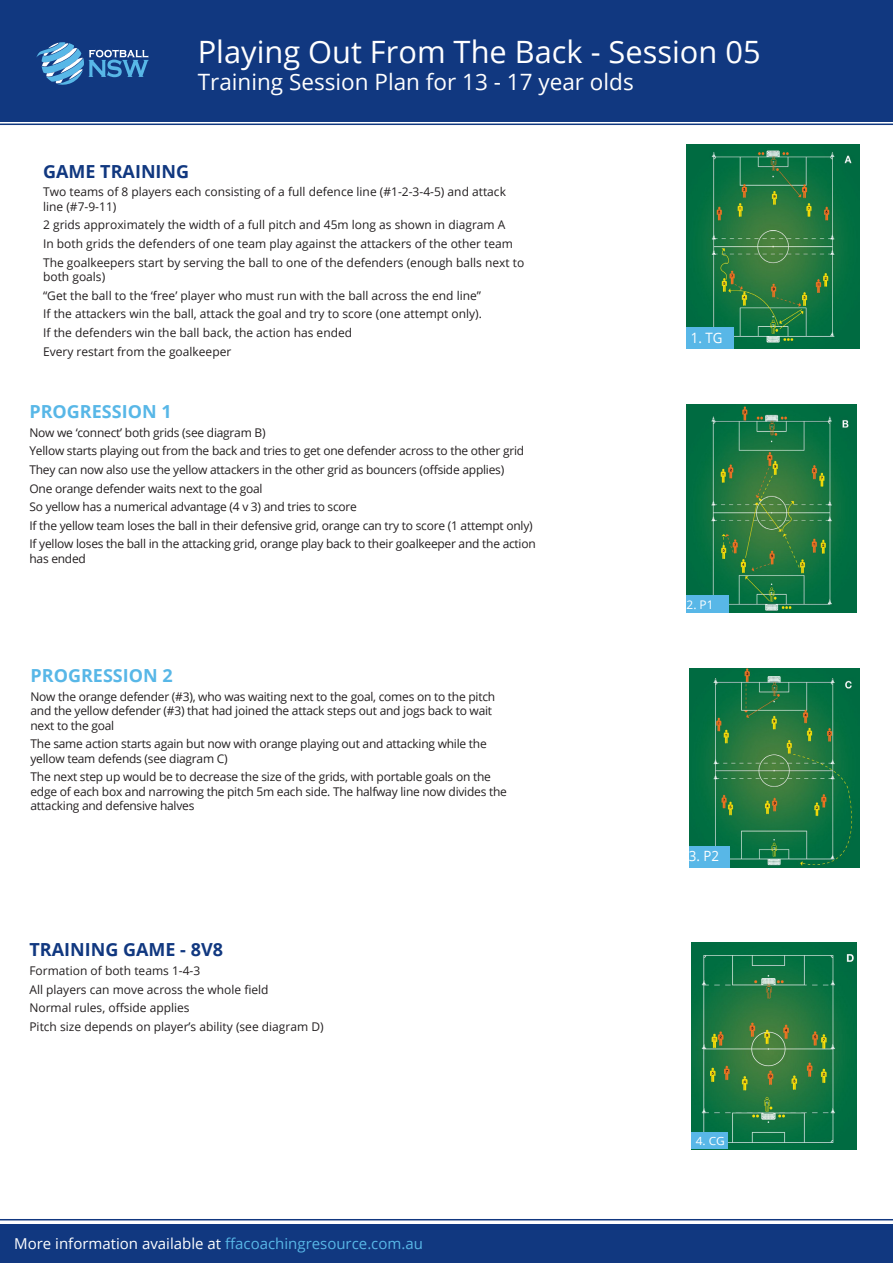
<style>
.page{position:relative;width:893px;height:1263px;background:#fff}
.page>*{position:absolute;margin:0;border:0;box-sizing:border-box;transform-origin:0 0}
.t1{font:30.75px "Open Sans";color:#fff}
.t2{font:22.5px "Open Sans";color:#fff}
.heading{font:700 18px "Open Sans";color:#113880}
.t3{font:700 18px "Open Sans";color:#58b7e7}
.t4{font:15px "Open Sans";color:#fff}
.text{font:14.25px "Open Sans";color:#fff;scale:.93 1}
.t5{font:14.1px "Open Sans";color:#fff;scale:.94 1}
.text-2{font:12px/14.4px "Open Sans";letter-spacing:-.02em;color:#231f20}
.text-3{font:12px/14.4px "Open Sans";color:#231f20}
.text-4{font:11.85px "Open Sans";color:#fff}
.text-5{font:11.25px "Open Sans";color:#fff;scale:1.05 1}
.s1{color:#58b7e7}
</style>
<div class="page">
<div style="left:0;top:1224px;width:893px;height:39px;background:#113880"></div>
<hr style="left:0;top:1219px;width:893px;height:1px;background:#113880">
<div style="left:0;top:0;width:893px;height:121px;background:#113880"></div>
<svg style="left:36px;top:42px;width:113px;height:43px"></svg>
<hr style="left:0;top:124px;width:893px;height:1px;background:#113880">
<img style="left:689px;top:668px;width:170px;height:199px">
<div style="left:689px;top:846px;width:40px;height:21px;background:#58b7e7"></div>
<img style="left:691px;top:942px;width:166px;height:208px">
<div style="left:691px;top:1132px;width:36px;height:17px;background:#58b7e7"></div>
<img style="left:687px;top:145px;width:172px;height:204px">
<img style="left:686px;top:404px;width:171px;height:209px">
<div style="left:686px;top:595px;width:42px;height:18px;background:#58b7e7"></div>
<div style="left:686px;top:327px;width:47px;height:22px;background:#58b7e7"></div>
<p class="t1" style="left:198px;top:31px;width:564px">Playing Out From The Back - Session 05</p>
<p class="t2" style="left:198px;top:66px;width:437px">Training Session Plan for 13 - 17 year olds</p>
<p class="heading" style="left:43px;top:158px;width:148px">GAME TRAINING</p>
<p class="text-3" style="left:43px;top:184px;width:464px">Two teams of 8 players each consisting of a full defence line (#1-2-3-4-5) and attack line (#7-9-11)</p>
<p class="text-3" style="left:43px;top:217px;width:464px">2 grids approximately the width of a full pitch and 45m long as shown in diagram A</p>
<p class="text-3" style="left:43px;top:236px;width:471px">In both grids the defenders of one team play against the attackers of the other team</p>
<p class="text-3" style="left:43px;top:255px;width:483px">The goalkeepers start by serving the ball to one of the defenders (enough balls next to both goals)</p>
<p class="text-3" style="left:43px;top:288px;width:439px">“Get the ball to the ‘free’ player who must run with the ball across the end line”</p>
<p class="text-3" style="left:43px;top:306px;width:440px">If the attackers win the ball, attack the goal and try to score (one attempt only).</p>
<p class="text-3" style="left:43px;top:325px;width:310px">If the defenders win the ball back, the action has ended</p>
<p class="text-3" style="left:43px;top:344px;width:190px">Every restart from the goalkeeper</p>
<p class="t3" style="left:29px;top:399px;width:144px">PROGRESSION 1</p>
<p class="text-2" style="left:29px;top:425px;width:238px">Now we ‘connect’ both grids (see diagram B)</p>
<p class="text-2" style="left:29px;top:443px;width:496px">Yellow starts playing out from the back and tries to get one defender across to the other grid</p>
<p class="text-2" style="left:29px;top:462px;width:476px">They can now also use the yellow attackers in the other grid as bouncers (offside applies)</p>
<p class="text-2" style="left:29px;top:481px;width:235px">One orange defender waits next to the goal</p>
<p class="text-2" style="left:29px;top:499px;width:329px">So yellow has a numerical advantage (4 v 3) and tries to score</p>
<p class="text-2" style="left:29px;top:518px;width:505px">If the yellow team loses the ball in their defensive grid, orange can try to score (1 attempt only)</p>
<p class="text-2" style="left:29px;top:537px;width:508px">If yellow loses the ball in the attacking grid, orange play back to their goalkeeper and the action has ended</p>
<p class="t3" style="left:30px;top:663px;width:144px">PROGRESSION 2</p>
<p class="text-2" style="left:30px;top:689px;width:466px">Now the orange defender (#3), who was waiting next to the goal, comes on to the pitch and the yellow defender (#3) that had joined the attack steps out and jogs back to wait next to the goal</p>
<p class="text-2" style="left:30px;top:736px;width:458px">The same action starts again but now with orange playing out and attacking while the yellow team defends (see diagram C)</p>
<p class="text-2" style="left:30px;top:769px;width:478px">The next step up would be to decrease the size of the grids, with portable goals on the edge of each box and narrowing the pitch 5m each side. The halfway line now divides the attacking and defensive halves</p>
<p class="heading" style="left:29px;top:937px;width:195px">TRAINING GAME - 8V8</p>
<p class="text-3" style="left:29px;top:963px;width:172px">Formation of both teams 1-4-3</p>
<p class="text-3" style="left:29px;top:982px;width:241px">All players can move across the whole field</p>
<p class="text-3" style="left:29px;top:1000px;width:162px">Normal rules, offside applies</p>
<p class="text-3" style="left:29px;top:1019px;width:296px">Pitch size depends on player’s ability (see diagram D)</p>
<p class="t4" style="left:14px;top:1234px;width:410px">More information available at <span class="s1">ffacoachingresource.com.au</span></p>
<p class="text" style="left:691px;top:328px;width:36px">1. TG</p>
<p class="text-4" style="left:686px;top:596px;width:29px">2. P1</p>
<p class="t5" style="left:689px;top:846px;width:34px">3. P2</p>
<p class="text-5" style="left:696px;top:1133px;width:29px">4. CG</p>
</div>
